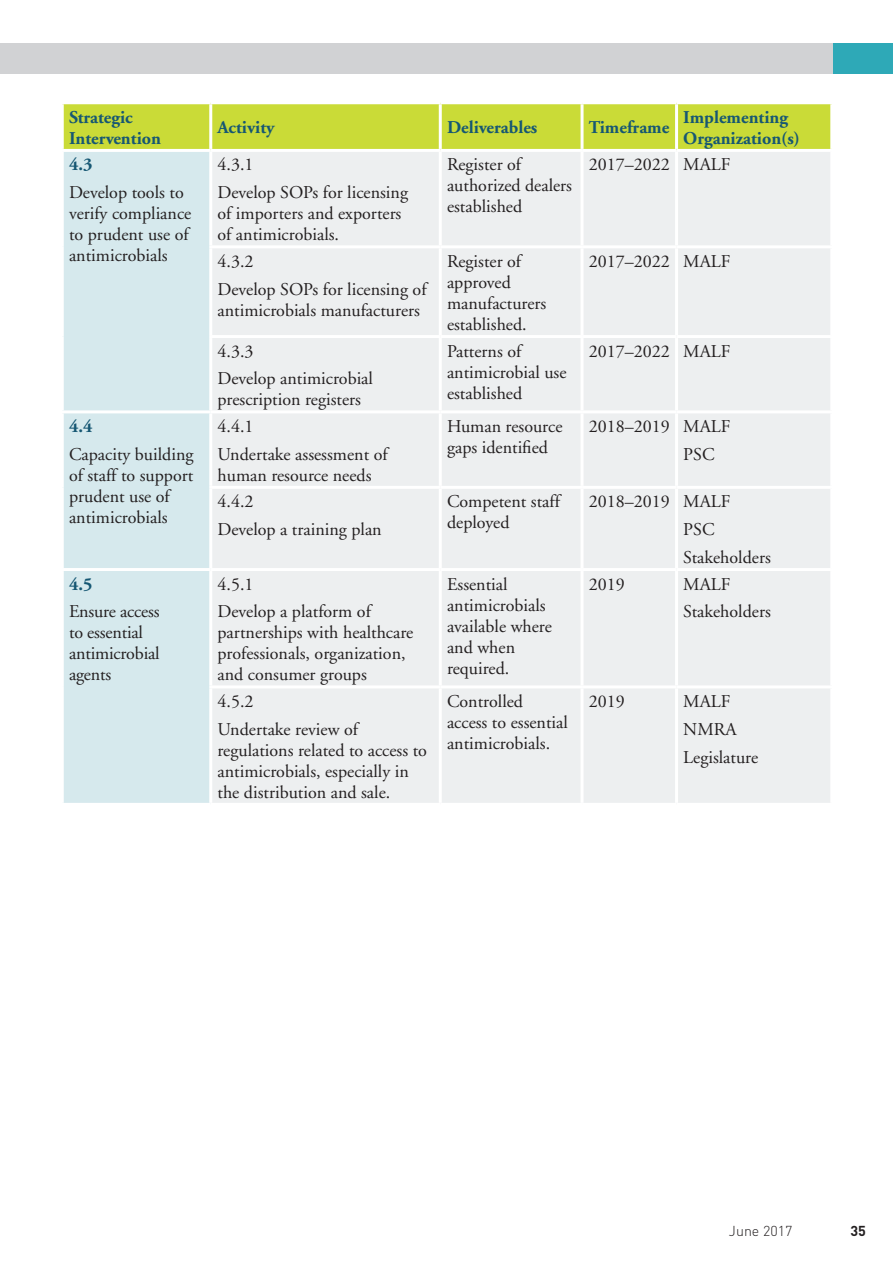
<style>
.page{position:relative;width:893px;height:1263px;background:#fff}
.page>*{position:absolute;margin:0;border:0;box-sizing:border-box;transform-origin:0 0}
.t1{font:18px/21px "Adobe Garamond";color:#231f20}
.t2{font:700 18px/21px "Adobe Garamond";color:#165773}
.t3{font:300 14.25px "DIN";color:#231f20}
.t4{font:700 14.25px "DIN";color:#231f20}
</style>
<div class="page">
<div style="left:64px;top:104px;width:766px;height:45px;background:#cadb37"></div>
<div style="left:64px;top:152px;width:145px;height:651px;background:#d6e9ed"></div>
<div style="left:212px;top:152px;width:618px;height:651px;background:#edeff0"></div>
<hr style="left:209px;top:104px;width:3px;height:45px;background:#fff">
<hr style="left:439px;top:104px;width:3px;height:45px;background:#fff">
<svg style="left:580px;top:104px;width:4px;height:45px"></svg>
<hr style="left:675px;top:104px;width:3px;height:45px;background:#fff">
<hr style="left:439px;top:152px;width:3px;height:93px;background:#fff">
<hr style="left:580px;top:152px;width:4px;height:93px;background:#fff">
<hr style="left:675px;top:152px;width:3px;height:93px;background:#fff">
<hr style="left:209px;top:245px;width:231px;height:3px;background:#fff">
<hr style="left:440px;top:245px;width:142px;height:3px;background:#fff">
<hr style="left:439px;top:248px;width:3px;height:87px;background:#fff">
<hr style="left:582px;top:245px;width:94px;height:3px;background:#fff">
<hr style="left:580px;top:248px;width:4px;height:87px;background:#f8f9f9">
<hr style="left:676px;top:245px;width:157px;height:3px;background:#fff">
<hr style="left:675px;top:248px;width:3px;height:87px;background:#fff">
<hr style="left:209px;top:335px;width:231px;height:3px;background:#fff">
<hr style="left:440px;top:335px;width:142px;height:3px;background:#fff">
<hr style="left:439px;top:338px;width:3px;height:72px;background:#fff">
<hr style="left:582px;top:335px;width:94px;height:3px;background:#fff">
<hr style="left:580px;top:338px;width:4px;height:72px;background:#fff">
<hr style="left:676px;top:335px;width:157px;height:3px;background:#fff">
<hr style="left:675px;top:338px;width:3px;height:72px;background:#fff">
<hr style="left:61px;top:410px;width:150px;height:3px;background:#fff">
<hr style="left:211px;top:410px;width:229px;height:3px;background:#fff">
<hr style="left:440px;top:410px;width:142px;height:3px;background:#fff">
<hr style="left:439px;top:413px;width:3px;height:73px;background:#fff">
<hr style="left:582px;top:410px;width:94px;height:3px;background:#fff">
<hr style="left:580px;top:413px;width:4px;height:73px;background:#f8f9f9">
<hr style="left:676px;top:410px;width:157px;height:3px;background:#fff">
<hr style="left:675px;top:413px;width:3px;height:73px;background:#fff">
<hr style="left:209px;top:486px;width:231px;height:3px;background:#fff">
<hr style="left:440px;top:486px;width:142px;height:3px;background:#fff">
<hr style="left:439px;top:489px;width:3px;height:79px;background:#fff">
<hr style="left:582px;top:486px;width:94px;height:3px;background:#fff">
<hr style="left:580px;top:489px;width:4px;height:79px;background:#fff">
<hr style="left:676px;top:486px;width:157px;height:3px;background:#fff">
<hr style="left:675px;top:489px;width:3px;height:79px;background:#fff">
<hr style="left:61px;top:568px;width:150px;height:3px;background:#fff">
<hr style="left:211px;top:568px;width:229px;height:3px;background:#fff">
<hr style="left:440px;top:568px;width:142px;height:3px;background:#fff">
<hr style="left:439px;top:571px;width:3px;height:114px;background:#fff">
<hr style="left:582px;top:568px;width:94px;height:3px;background:#fff">
<hr style="left:580px;top:571px;width:4px;height:114px;background:#fff">
<hr style="left:676px;top:568px;width:157px;height:3px;background:#fff">
<hr style="left:675px;top:571px;width:3px;height:114px;background:#fff">
<hr style="left:209px;top:685px;width:231px;height:3px;background:#fff">
<hr style="left:440px;top:685px;width:142px;height:3px;background:#fff">
<hr style="left:439px;top:688px;width:3px;height:115px;background:#fff">
<hr style="left:582px;top:685px;width:94px;height:3px;background:#fff">
<hr style="left:580px;top:688px;width:4px;height:115px;background:#fff">
<hr style="left:676px;top:685px;width:157px;height:3px;background:#fff">
<hr style="left:675px;top:688px;width:3px;height:115px;background:#fff">
<div style="left:832px;top:44px;width:61px;height:30px;background:#2ea9b7"></div>
<div style="left:0;top:44px;width:832px;height:30px;background:#d1d2d4"></div>
<p class="t2" style="left:69px;top:107px;width:94px">Strategic<br>Intervention</p>
<p class="t2" style="left:218px;top:117px;width:59px">Activity</p>
<p class="t2" style="left:447px;top:117px;width:92px">Deliverables</p>
<p class="t2" style="left:589px;top:117px;width:82px">Timeframe</p>
<p class="t2" style="left:683px;top:107px;width:118px">Implementing<br>Organization(s)</p>
<p class="t2" style="left:69px;top:155px;width:25px">4.3</p>
<p class="t1" style="left:69px;top:182px;width:124px">Develop tools to verify compliance to prudent use of antimicrobials</p>
<p class="t1" style="left:447px;top:155px;width:127px">Register of authorized dealers established</p>
<p class="t1" style="left:589px;top:155px;width:143px">2017–2022 MALF</p>
<p class="t1" style="left:218px;top:151px;width:192px;line-height:27.8px">4.3.1<br>Develop SOPs for licensing</p>
<p class="t1" style="left:218px;top:203px;width:185px">of importers and exporters of antimicrobials.</p>
<p class="t1" style="left:447px;top:251px;width:101px">Register of approved manufacturers established.</p>
<p class="t1" style="left:589px;top:251px;width:143px">2017–2022 MALF</p>
<p class="t1" style="left:218px;top:248px;width:211px;line-height:27.8px">4.3.2<br>Develop SOPs for licensing of</p>
<p class="t1" style="left:218px;top:300px;width:204px">antimicrobials manufacturers</p>
<p class="t2" style="left:69px;top:416px;width:25px">4.4</p>
<p class="t1" style="left:69px;top:444px;width:126px">Capacity building of staff to support prudent use of antimicrobials</p>
<p class="t2" style="left:69px;top:574px;width:25px">4.5</p>
<p class="t1" style="left:69px;top:602px;width:92px">Ensure access to essential antimicrobial agents</p>
<p class="t1" style="left:218px;top:337px;width:157px;line-height:27.8px">4.3.3<br>Develop antimicrobial</p>
<p class="t1" style="left:218px;top:390px;width:145px">prescription registers</p>
<p class="t1" style="left:218px;top:413px;width:172px;line-height:27.8px">4.4.1<br>Undertake assessment of</p>
<p class="t1" style="left:218px;top:465px;width:155px">human resource needs</p>
<p class="t1" style="left:447px;top:341px;width:121px">Patterns of antimicrobial use established</p>
<p class="t1" style="left:589px;top:341px;width:143px">2017–2022 MALF</p>
<p class="t1" style="left:447px;top:416px;width:117px">Human resource gaps identified</p>
<p class="t1" style="left:683px;top:413px;width:49px;line-height:27.8px;text-indent:-94px">2018–2019 MALF<br>PSC</p>
<p class="t1" style="left:218px;top:488px;width:166px;line-height:27.8px">4.4.2<br>Develop a training plan</p>
<p class="t1" style="left:447px;top:492px;width:114px">Competent staff deployed</p>
<p class="t1" style="left:683px;top:488px;width:89px;line-height:27.8px;text-indent:-94px">2018–2019 MALF<br>PSC<br>Stakeholders</p>
<p class="t1" style="left:218px;top:570px;width:155px;line-height:27.8px">4.5.1<br>Develop a platform of</p>
<p class="t1" style="left:218px;top:623px;width:197px">partnerships with healthcare professionals, organization, and consumer groups</p>
<p class="t1" style="left:218px;top:688px;width:142px;line-height:27.8px">4.5.2<br>Undertake review of</p>
<p class="t1" style="left:218px;top:740px;width:211px">regulations related to access to antimicrobials, especially in the distribution and sale.</p>
<p class="t1" style="left:447px;top:574px;width:106px">Essential antimicrobials available where and when required.</p>
<p class="t1" style="left:589px;top:574px;width:37px">2019</p>
<p class="t1" style="left:683px;top:571px;width:89px;line-height:27.8px">MALF<br>Stakeholders</p>
<p class="t1" style="left:447px;top:691px;width:122px">Controlled access to essential antimicrobials.</p>
<p class="t1" style="left:589px;top:691px;width:37px">2019</p>
<p class="t1" style="left:683px;top:688px;width:76px;line-height:27.8px">MALF<br>NMRA<br>Legislature</p>
<p class="t3" style="left:729px;top:1222px;width:65px">June 2017</p>
<p class="t4" style="left:850px;top:1221px;width:17px">35</p>
</div>
